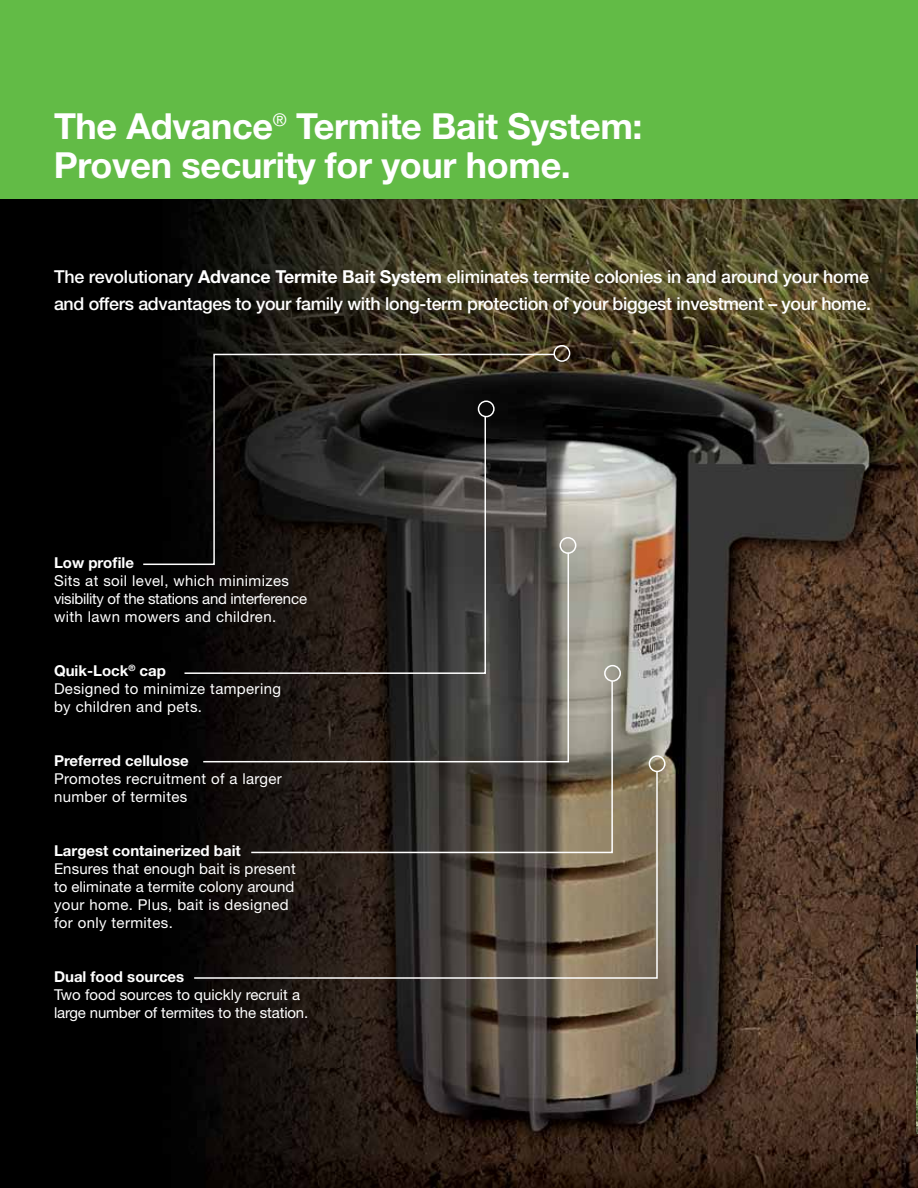
<style>
.page{position:relative;width:918px;height:1188px;background:#fff}
.page>*{position:absolute;margin:0;border:0;box-sizing:border-box;transform-origin:0 0}
.t1{font:700 36px/39px "Helvetica Neue";letter-spacing:-.01em;color:#fff}
.t2{font:500 17.85px/27px "Helvetica Neue";letter-spacing:-.02em;color:#fff}
.t3{font:15px/18px "Helvetica Neue";letter-spacing:.025em;color:#fff}
.t4{font:700 15px "Helvetica Neue";color:#fff}
.t5{font:15px/18px "Helvetica Neue";letter-spacing:-.01em;color:#fff}
.s1{font-weight:700}
</style>
<div class="page">
<img style="left:0;top:198px;width:918px;height:990px">
<img style="left:916px;top:945px;width:2px;height:189px">
<div style="left:0;top:0;width:918px;height:198px;background:#62bb46"></div>
<svg style="left:142px;top:353px;width:414px;height:213px;background:#211f1c"></svg>
<div style="left:554px;top:345px;width:16px;height:17px;border:2px solid #fff;border-radius:50%"></div>
<div style="left:478px;top:400px;width:17px;height:17px;border:2px solid #fff;border-radius:50%"></div>
<svg style="left:183px;top:416px;width:304px;height:259px;background:#21201e"></svg>
<div style="left:560px;top:537px;width:16px;height:17px;border:2px solid #fff;border-radius:50%"></div>
<svg style="left:202px;top:551px;width:368px;height:212px;background:#2c2825"></svg>
<div style="left:604px;top:665px;width:17px;height:17px;border:2px solid #fff;border-radius:50%"></div>
<svg style="left:250px;top:680px;width:364px;height:90px;background:#423e39"></svg>
<div style="left:649px;top:755px;width:17px;height:17px;border:2px solid #fff;border-radius:50%"></div>
<svg style="left:193px;top:770px;width:465px;height:210px;background:#423930"></svg>
<h1 class="t1" style="left:54px;top:106px;width:590px">The Advance<sup>®</sup> Termite Bait System:<br>Proven security for your home.</h1>
<p class="t2" style="left:54px;top:263px;width:819px">The revolutionary <span class="s1">Advance Termite Bait System</span> eliminates termite colonies in and around your home and offers advantages to your family with long-term protection of your biggest investment – your home.</p>
<p class="t4" style="left:54px;top:554px;width:81px">Low profile</p>
<p class="t3" style="left:54px;top:572px;width:255px">Sits at soil level, which minimizes visibility of the stations and interference with lawn mowers and children.</p>
<p class="t3" style="left:54px;top:662px;width:229px"><span class="s1">Quik-Lock</span><sup>®</sup> <span class="s1">cap<br></span>Designed to minimize tampering by children and pets.</p>
<p class="t4" style="left:54px;top:752px;width:136px">Preferred cellulose</p>
<p class="t3" style="left:54px;top:770px;width:229px">Promotes recruitment of a larger number of termites</p>
<p class="t4" style="left:54px;top:842px;width:188px">Largest containerized bait</p>
<p class="t3" style="left:54px;top:860px;width:243px">Ensures that enough bait is present to eliminate a termite colony around your home. Plus, bait is designed for only termites.</p>
<p class="t4" style="left:54px;top:968px;width:132px">Dual food sources</p>
<p class="t5" style="left:54px;top:986px;width:256px">Two food sources to quickly recruit a large number of termites to the station.</p>
</div>
